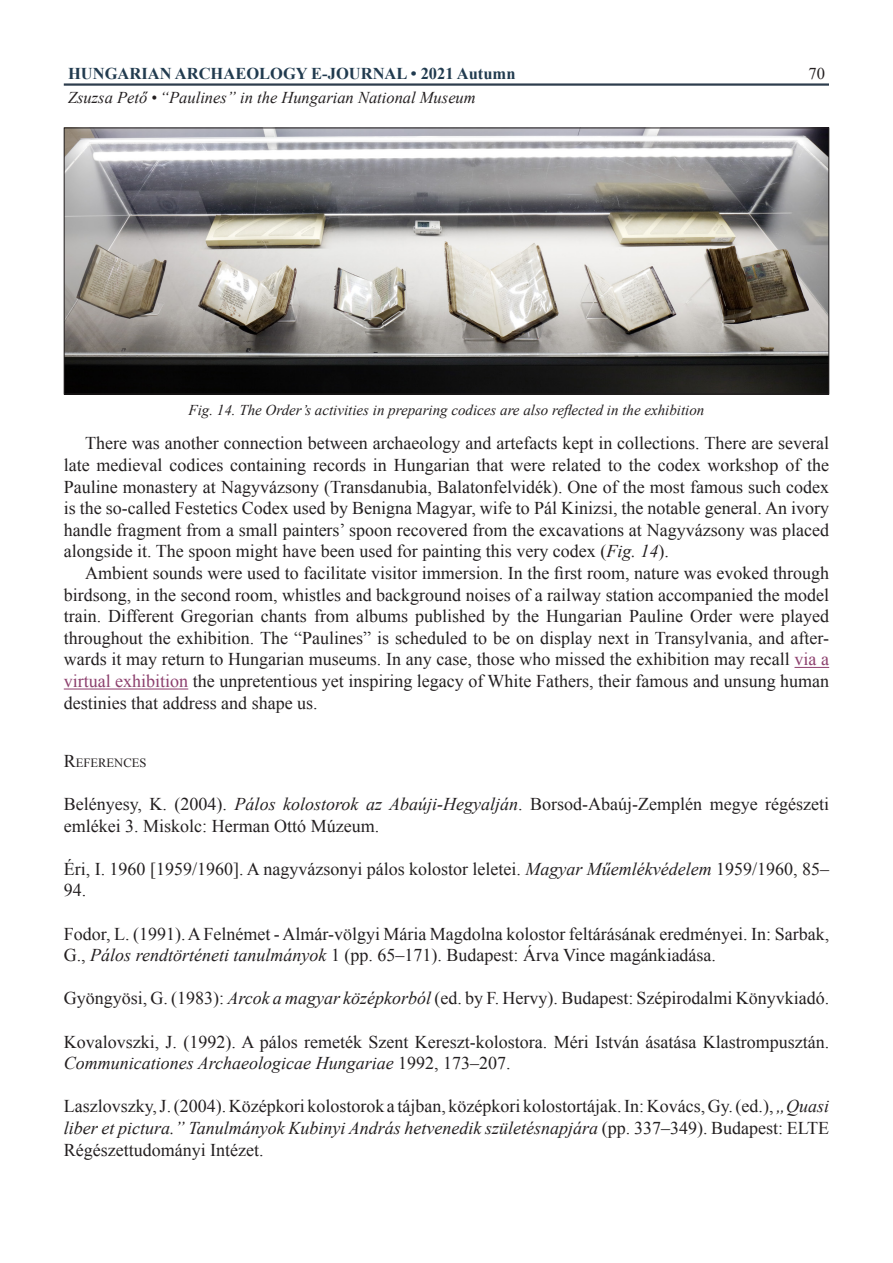
<style>
.page{position:relative;width:893px;height:1263px;background:#fff}
.page>*{position:absolute;margin:0;border:0;box-sizing:border-box;transform-origin:0 0}
.cikk_szoveg_print{font:18px/21.6px "Times New Roman";color:#231f20;text-align:justify}
.irodalom{font:18px/21.6px "Times New Roman";color:#231f20}
.t1{font:italic 16.5px "Times New Roman";color:#231f20}
.t2{font:700 16.5px "Times New Roman";color:#213b4f}
.t3{font:16.5px "Times New Roman";color:#231f20}
.kepala{font:italic 15px "Times New Roman";color:#231f20}
.irodalom-2{font:12.6px "Times New Roman";color:#231f20}
.s1{font-style:italic}
.s2{color:#8c3f6d}
.s3{font-size:18px}
</style>
<div class="page">
<hr style="left:64px;top:83px;width:765px;height:3px;background:#2d3d4d">
<hr style="left:794px;top:667px;width:35px;height:1px;background:#8c3f6d">
<hr style="left:64px;top:688px;width:124px;height:1px;background:#8c3f6d">
<img style="left:66px;top:130px;width:761px;height:262px">
<div style="left:64px;top:128px;width:765px;height:266px;border:1px solid #231f20"></div>
<p class="t2" style="left:68px;top:62px;width:449px">HUNGARIAN ARCHAEOLOGY E-JOURNAL • 2021 Autumn</p>
<p class="t3" style="left:808px;top:62px;width:18px">70</p>
<p class="t1" style="left:68px;top:87px;width:409px">Zsuzsa Pető • “Paulines” in the Hungarian National Museum</p>
<p class="kepala" style="left:189px;top:400px;width:517px">Fig. 14. The Order’s activities in preparing codices are also reflected in the exhibition</p>
<p class="cikk_szoveg_print" style="left:64px;top:432px;width:767px;text-indent:21px">There was another connection between archaeology and artefacts kept in collections. There are several late medieval codices containing records in Hungarian that were related to the codex workshop of the Pauline monastery at Nagyvázsony (Transdanubia, Balatonfelvidék). One of the most famous such codex is the so-called Festetics Codex used by Benigna Magyar, wife to Pál Kinizsi, the notable general. An ivory handle fragment from a small painters’ spoon recovered from the excavations at Nagyvázsony was placed alongside it. The spoon might have been used for painting this very codex (<span class="s1">Fig. 14</span>).</p>
<p class="cikk_szoveg_print" style="left:64px;top:562px;width:767px;text-indent:21px">Ambient sounds were used to facilitate visitor immersion. In the first room, nature was evoked through birdsong, in the second room, whistles and background noises of a railway station accompanied the model train. Different Gregorian chants from albums published by the Hungarian Pauline Order were played throughout the exhibition. The “Paulines” is scheduled to be on display next in Transylvania, and after&shy;wards it may return to Hungarian museums. In any case, those who missed the exhibition may recall <span class="s2">via a virtual exhibition</span> the unpretentious yet inspiring legacy of White Fathers, their famous and unsung human destinies that address and shape us.</p>
<p class="irodalom-2" style="left:64px;top:754px;width:84px"><span class="s3">R</span>EFERENCES</p>
<p class="irodalom" style="left:64px;top:793px;width:767px">Belényesy, K. (2004). <span class="s1">Pálos kolostorok az Abaúji-Hegyalján</span>. Borsod-Abaúj-Zemplén megye régészeti emlékei 3. Miskolc: Herman Ottó Múzeum.</p>
<p class="irodalom" style="left:64px;top:858px;width:767px">Éri, I. 1960 [1959/1960]. A nagyvázsonyi pálos kolostor leletei. <span class="s1">Magyar Műemlékvédelem</span> 1959/1960, 85–<br>94.</p>
<p class="irodalom" style="left:64px;top:922px;width:767px">Fodor, L. (1991). A Felnémet - Almár-völgyi Mária Magdolna kolostor feltárásának eredményei. In: Sarbak,<br>G., <span class="s1">Pálos rendtörténeti tanulmányok</span> 1 (pp. 65–171). Budapest: Árva Vince magánkiadása.</p>
<p class="irodalom" style="left:64px;top:987px;width:767px">Gyöngyösi, G. (1983): <span class="s1">Arcok a magyar középkorból</span> (ed. by F. Hervy). Budapest: Szépirodalmi Könyvkiadó.</p>
<p class="irodalom" style="left:64px;top:1030px;width:767px">Kovalovszki, J. (1992). A pálos remeték Szent Kereszt-kolostora. Méri István ásatása Klastrompusztán.<br><span class="s1">Communicationes Archaeologicae Hungariae</span> 1992, 173–207.</p>
<p class="irodalom" style="left:64px;top:1095px;width:767px;text-align:justify">Laszlovszky, J. (2004). Középkori kolostorok a tájban, középkori kolostortájak. In: Kovács, Gy. (ed.), <span class="s1">„Quasi liber et pictura.” Tanulmányok Kubinyi András hetvenedik születésnapjára</span> (pp. 337–349). Budapest: ELTE Régészettudományi Intézet.</p>
</div>
